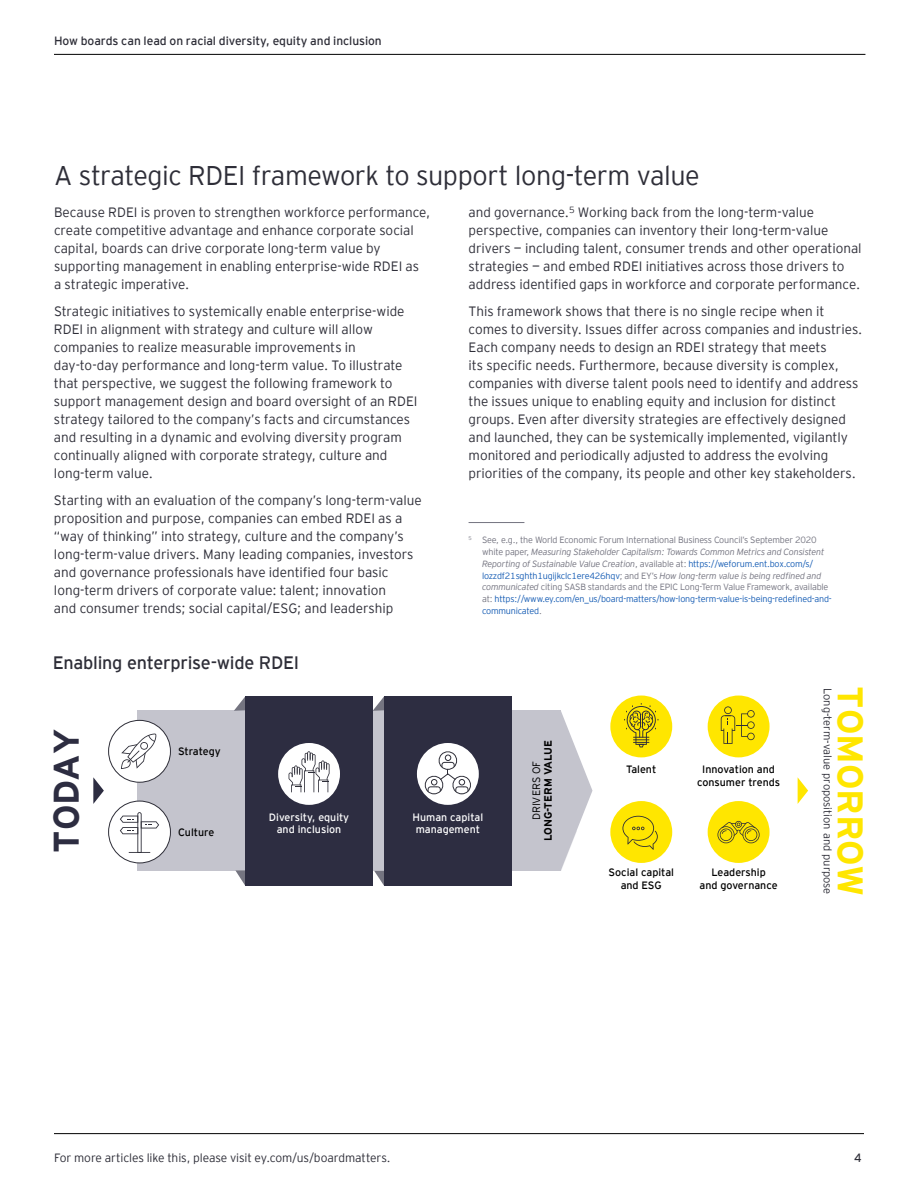
<style>
.page{position:relative;width:918px;height:1188px;background:#fff}
.page>*{position:absolute;margin:0;border:0;box-sizing:border-box;transform-origin:0 0}
.t1{font:700 35.55px "EY Interstate";color:#ffe600}
.t2{font:700 35.55px "EY Interstate";color:#2d2d41}
.t3{font:300 27px "EY Interstate";letter-spacing:-.02em;color:#2e2e38}
.t4{font:18px "EY Interstate";letter-spacing:-.015em;color:#2e2e38}
.t5{font:300 13.5px/18px "EY Interstate";color:#2e2e38}
.t6{font:300 12px "EY Interstate";letter-spacing:-.01em;color:#2e2e38}
.t7{font:12px "EY Interstate";letter-spacing:-.005em;color:#2e2e38}
.t8{font:300 11.1px "EY Interstate";color:#2e2e38}
.t9{font:10.65px/12.8px "EY Interstate";color:#000;text-align:center}
.t10{font:10.65px/12.5px "EY Interstate";color:#fff;text-align:center}
.t11{font:700 10.65px "EY Interstate";color:#000}
.t12{font:300 10.65px "EY Interstate";color:#000}
.t13{font:300 9px/11.7px "EY Interstate";letter-spacing:-.02em;color:#747480}
.s1{font-style:italic}
.s2{color:#155cb4}
</style>
<div class="page">
<hr style="left:469px;top:522px;width:55px;height:1px;background:#747480">
<div style="left:137px;top:710px;width:424px;height:161px;background:#c4c4cd"></div>
<div style="left:610px;top:696px;width:62px;height:61px;background:#ffe600;border-radius:50%"></div>
<svg style="left:624px;top:703px;width:35px;height:44px"></svg>
<div style="left:610px;top:801px;width:62px;height:62px;background:#ffe600;border-radius:50%"></div>
<svg style="left:622px;top:816px;width:36px;height:34px"></svg>
<div style="left:708px;top:696px;width:62px;height:61px;background:#ffe600;border-radius:50%"></div>
<svg style="left:721px;top:706px;width:34px;height:38px"></svg>
<svg style="left:234px;top:697px;width:11px;height:14px"></svg>
<svg style="left:235px;top:870px;width:10px;height:15px"></svg>
<div style="left:245px;top:696px;width:128px;height:190px;background:#2d2d41"></div>
<svg style="left:373px;top:696px;width:11px;height:15px"></svg>
<svg style="left:374px;top:871px;width:10px;height:15px"></svg>
<div style="left:384px;top:696px;width:127px;height:190px;background:#2d2d41"></div>
<div style="left:109px;top:720px;width:61px;height:62px;background:#fff;border-radius:50%"></div>
<div style="left:108px;top:720px;width:63px;height:63px;border:1px solid #2e2e38;border-radius:50%"></div>
<svg style="left:121px;top:733px;width:35px;height:36px"></svg>
<div style="left:109px;top:801px;width:61px;height:62px;background:#fff;border-radius:50%"></div>
<div style="left:108px;top:801px;width:63px;height:62px;border:1px solid #2e2e38;border-radius:50%"></div>
<svg style="left:120px;top:812px;width:39px;height:41px"></svg>
<div style="left:278px;top:743px;width:62px;height:62px;background:#fff;border-radius:50%"></div>
<svg style="left:289px;top:751px;width:41px;height:41px"></svg>
<div style="left:417px;top:743px;width:62px;height:62px;background:#fff;border-radius:50%"></div>
<svg style="left:424px;top:750px;width:48px;height:44px"></svg>
<svg style="left:561px;top:711px;width:31px;height:159px"></svg>
<svg style="left:93px;top:777px;width:11px;height:27px"></svg>
<svg style="left:798px;top:778px;width:10px;height:26px"></svg>
<div style="left:708px;top:801px;width:62px;height:62px;background:#ffe600;border-radius:50%"></div>
<svg style="left:717px;top:821px;width:43px;height:22px"></svg>
<hr style="left:54px;top:1133px;width:810px;height:1px;background:#000">
<hr style="left:54px;top:54px;width:811px;height:1px;background:#000">
<p class="t7" style="left:54px;top:32px;width:329px">How boards can lead on racial diversity, equity and inclusion</p>
<h2 class="t3" style="left:54px;top:157px;width:647px">A strategic RDEI framework to support long-term value</h2>
<p class="t5" style="left:54px;top:203px;width:378px">Because RDEI is proven to strengthen workforce performance, create competitive advantage and enhance corporate social capital, boards can drive corporate long-term value by supporting management in enabling enterprise-wide RDEI as<br>a strategic imperative.</p>
<p class="t5" style="left:54px;top:301px;width:365px">Strategic initiatives to systemically enable enterprise‑wide RDEI in alignment with strategy and culture will allow companies to realize measurable improvements in day‑to‑day performance and long-term value. To illustrate that perspective, we suggest the following framework to support management design and board oversight of an RDEI strategy tailored to the company’s facts and circumstances and resulting in a dynamic and evolving diversity program continually aligned with corporate strategy, culture and long‑term value.</p>
<p class="t5" style="left:54px;top:490px;width:369px">Starting with an evaluation of the company’s long-term-value proposition and purpose, companies can embed RDEI as a “way of thinking” into strategy, culture and the company’s long‑term‑value drivers. Many leading companies, investors and governance professionals have identified four basic long-term drivers of corporate value: talent; innovation<br>and consumer trends; social capital/ESG; and leadership</p>
<h3 class="t4" style="left:53px;top:650px;width:248px">Enabling enterprise-wide RDEI</h3>
<p class="t5" style="left:469px;top:203px;width:395px">and governance.<sup>5</sup> Working back from the long-term-value perspective, companies can inventory their long-term-value drivers — including talent, consumer trends and other operational strategies — and embed RDEI initiatives across those drivers to address identified gaps in workforce and corporate performance.</p>
<p class="t5" style="left:469px;top:301px;width:395px">This framework shows that there is no single recipe when it comes to diversity. Issues differ across companies and industries.<br>Each company needs to design an RDEI strategy that meets<br>its specific needs. Furthermore, because diversity is complex, companies with diverse talent pools need to identify and address the issues unique to enabling equity and inclusion for distinct groups. Even after diversity strategies are effectively designed and launched, they can be systemically implemented, vigilantly monitored and periodically adjusted to address the evolving priorities of the company, its people and other key stakeholders.</p>
<p class="t13" style="left:482px;top:534px;width:351px;text-indent:-13px"><sup>5</sup> See, e.g., the World Economic Forum International Business Council’s September 2020 white paper, <span class="s1">Measuring Stakeholder Capitalism: Towards Common Metrics and Consistent Reporting of Sustainable Value Creation</span>, available at: <span class="s2">https://weforum.ent.box.com/s/ lozzdf21sghth1ugijkclc1ere426hqv</span>; and EY’s <span class="s1">How long-term value is being redfined and communicated</span> citing SASB standards and the EPIC Long-Term Value Framework, available at: <span class="s2">https://www.ey.com/en_us/board-matters/how-long-term-value-is-being-redefined-and&shy;communicated</span>.</p>
<h1 class="t2" style="left:41px;top:853px;width:125px;rotate:-90deg">TODAY</h1>
<p class="t9" style="left:178px;top:744px;width:44px">Strategy</p>
<p class="t9" style="left:178px;top:825px;width:38px">Culture</p>
<p class="t10" style="left:269px;top:810px;width:82px">Diversity, equity and inclusion</p>
<p class="t10" style="left:413px;top:810px;width:72px;text-align:left">Human capital management</p>
<p class="t11" style="left:540px;top:841px;width:103px;rotate:-90deg">LONG-TERM VALUE</p>
<p class="t12" style="left:529px;top:820px;width:61px;rotate:-90deg">DRIVERS OF</p>
<p class="t9" style="left:626px;top:763px;width:32px">Talent</p>
<p class="t9" style="left:697px;top:763px;width:85px">Innovation and consumer trends</p>
<p class="t9" style="left:609px;top:866px;width:67px">Social capital and ESG</p>
<p class="t9" style="left:700px;top:866px;width:80px">Leadership<br>and governance</p>
<p class="t8" style="left:836px;top:688px;width:208px;rotate:90deg">Long-term-value proposition and purpose</p>
<h1 class="t1" style="left:876px;top:686px;width:212px;rotate:90deg">TOMORROW</h1>
<p class="t6" style="left:54px;top:1149px;width:338px">For more articles like this, please visit ey.com/us/boardmatters.</p>
<p class="t7" style="left:854px;top:1149px;width:9px">4</p>
</div>
